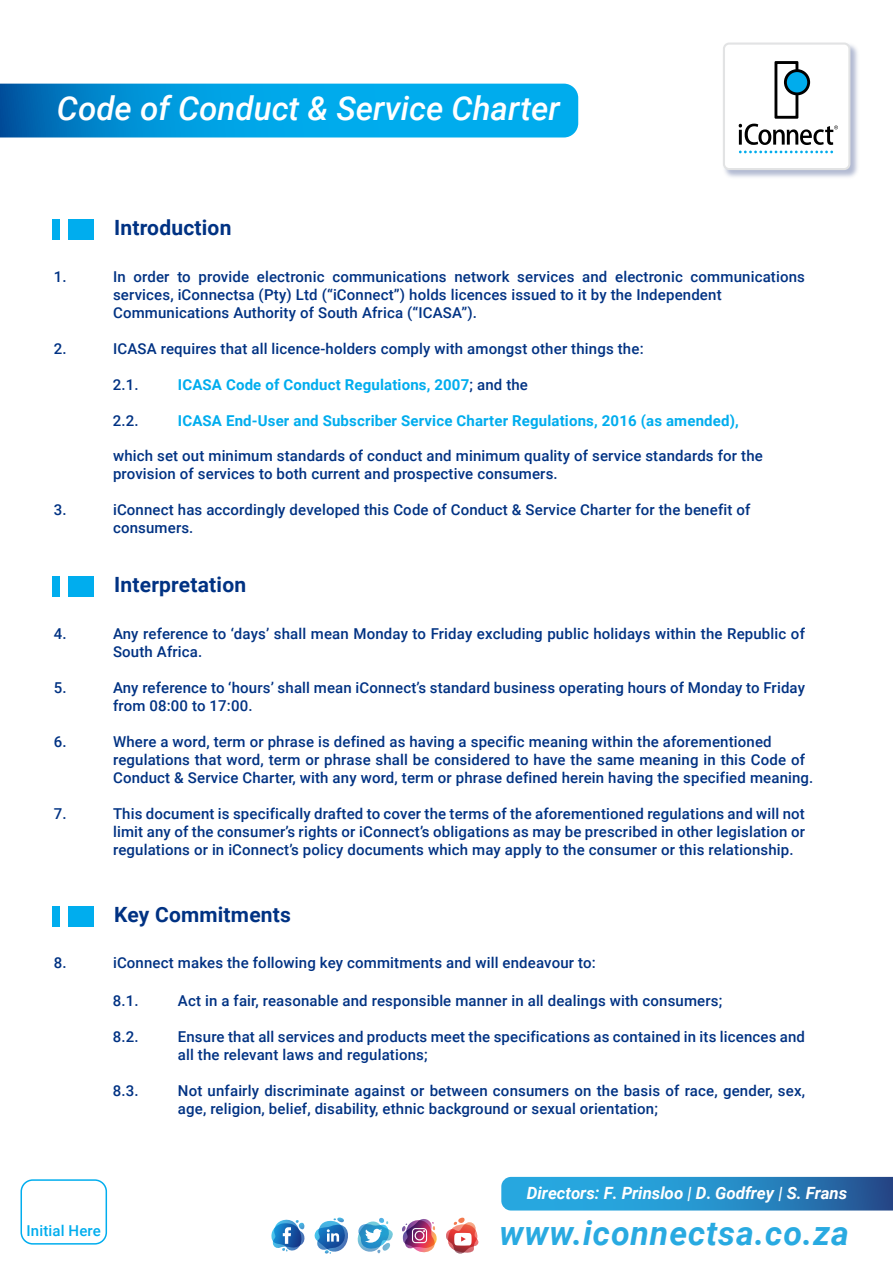
<style>
.page{position:relative;width:893px;height:1263px;background:#fff}
.page>*{position:absolute;margin:0;border:0;box-sizing:border-box;transform-origin:0 0}
.t1{font:italic 700 33.75px "Roboto";letter-spacing:.025em;color:#29aae1}
.t2{font:italic 500 33px "Roboto";color:#fff}
.t3{font:700 21px "Roboto";letter-spacing:.01em;color:#003283}
.t4{font:italic 700 16.95px "Roboto";letter-spacing:-.005em;color:#fff}
.t5{font:500 15px/18px "Roboto";letter-spacing:.01em;color:#003283}
.t6{font:700 15px "Roboto";letter-spacing:.01em;color:#00adee}
.t7{font:500 15px "Roboto";letter-spacing:.01em;color:#00adee}
.s1{font-weight:500;color:#003283}
</style>
<div class="page">
<svg style="left:0;top:84px;width:578px;height:53px;background:#009bde"></svg>
<svg style="left:402px;top:1219px;width:35px;height:33px"></svg>
<svg style="left:358px;top:1218px;width:35px;height:35px"></svg>
<svg style="left:446px;top:1217px;width:33px;height:37px"></svg>
<svg style="left:271px;top:1220px;width:33px;height:32px"></svg>
<svg style="left:315px;top:1217px;width:33px;height:37px"></svg>
<svg style="left:501px;top:1177px;width:392px;height:33px;background:#278bc5"></svg>
<img style="left:724px;top:42px;width:134px;height:135px">
<svg style="left:723px;top:43px;width:127px;height:127px"></svg>
<div style="left:68px;top:220px;width:26px;height:20px;background:#00adee"></div>
<div style="left:52px;top:220px;width:7px;height:20px;background:#00adee"></div>
<div style="left:68px;top:577px;width:26px;height:20px;background:#00adee"></div>
<div style="left:52px;top:577px;width:7px;height:20px;background:#00adee"></div>
<div style="left:68px;top:906px;width:26px;height:20px;background:#00adee"></div>
<div style="left:52px;top:906px;width:7px;height:20px;background:#00adee"></div>
<div style="left:21px;top:1179px;width:86px;height:65px;border:2px solid #00adee;border-radius:11px"></div>
<h2 class="t2" style="left:57px;top:85px;width:504px">Code of Conduct &amp; Service Charter</h2>
<p class="t5" style="left:54px;top:267px;width:14px">1.</p>
<p class="t5" style="left:54px;top:339px;width:14px">2.</p>
<p class="t5" style="left:54px;top:500px;width:14px">3.</p>
<p class="t5" style="left:54px;top:624px;width:14px">4.</p>
<p class="t5" style="left:54px;top:678px;width:14px">5.</p>
<p class="t5" style="left:54px;top:732px;width:14px">6.</p>
<p class="t5" style="left:54px;top:804px;width:14px">7.</p>
<h3 class="t3" style="left:114px;top:213px;width:119px">Introduction</h3>
<p class="t5" style="left:113px;top:267px;width:693px">In order to provide electronic communications network services and electronic communications services, iConnectsa (Pty) Ltd (“iConnect”) holds licences issued to it by the Independent<br>Communications Authority of South Africa (“ICASA”).</p>
<p class="t5" style="left:113px;top:339px;width:532px">ICASA requires that all licence-holders comply with amongst other things the:</p>
<p class="t5" style="left:113px;top:375px;width:27px">2.1.</p>
<p class="t5" style="left:113px;top:411px;width:27px">2.2.</p>
<p class="t6" style="left:178px;top:374px;width:352px">ICASA Code of Conduct Regulations, 2007<span class="s1">; and the</span></p>
<p class="t6" style="left:178px;top:410px;width:562px">ICASA End-User and Subscriber Service Charter Regulations, 2016 (as amended),</p>
<p class="t5" style="left:113px;top:446px;width:651px">which set out minimum standards of conduct and minimum quality of service standards for the provision of services to both current and prospective consumers.</p>
<p class="t5" style="left:113px;top:500px;width:639px">iConnect has accordingly developed this Code of Conduct &amp; Service Charter for the benefit of consumers.</p>
<h3 class="t3" style="left:114px;top:570px;width:134px">Interpretation</h3>
<p class="t5" style="left:113px;top:624px;width:693px">Any reference to ‘days’ shall mean Monday to Friday excluding public holidays within the Republic of<br>South Africa.</p>
<p class="t5" style="left:113px;top:678px;width:693px">Any reference to ‘hours’ shall mean iConnect’s standard business operating hours of Monday to Friday from 08:00 to 17:00.</p>
<p class="t5" style="left:113px;top:732px;width:702px">Where a word, term or phrase is defined as having a specific meaning within the aforementioned regulations that word, term or phrase shall be considered to have the same meaning in this Code of<br>Conduct &amp; Service Charter, with any word, term or phrase defined herein having the specified meaning.</p>
<p class="t5" style="left:113px;top:804px;width:693px;text-align:justify">This document is specifically drafted to cover the terms of the aforementioned regulations and will not limit any of the consumer’s rights or iConnect’s obligations as may be prescribed in other legislation or regulations or in iConnect’s policy documents which may apply to the consumer or this relationship.</p>
<h3 class="t3" style="left:114px;top:900px;width:178px">Key Commitments</h3>
<p class="t5" style="left:54px;top:953px;width:14px">8.</p>
<p class="t5" style="left:113px;top:953px;width:484px">iConnect makes the following key commitments and will endeavour to:</p>
<p class="t5" style="left:113px;top:991px;width:27px">8.1.</p>
<p class="t5" style="left:113px;top:1027px;width:27px">8.2.</p>
<p class="t5" style="left:113px;top:1081px;width:27px">8.3.</p>
<p class="t7" style="left:26px;top:1220px;width:76px">Initial Here</p>
<p class="t5" style="left:178px;top:991px;width:546px">Act in a fair, reasonable and responsible manner in all dealings with consumers;</p>
<p class="t5" style="left:178px;top:1027px;width:629px">Ensure that all services and products meet the specifications as contained in its licences and all the relevant laws and regulations;</p>
<p class="t5" style="left:178px;top:1081px;width:629px">Not unfairly discriminate against or between consumers on the basis of race, gender, sex, age, religion, belief, disability, ethnic background or sexual orientation;</p>
<p class="t4" style="left:527px;top:1181px;width:322px">Directors: F. Prinsloo | D. Godfrey | S. Frans</p>
<h1 class="t1" style="left:499px;top:1210px;width:351px">www.iconnectsa.co.za</h1>
</div>
